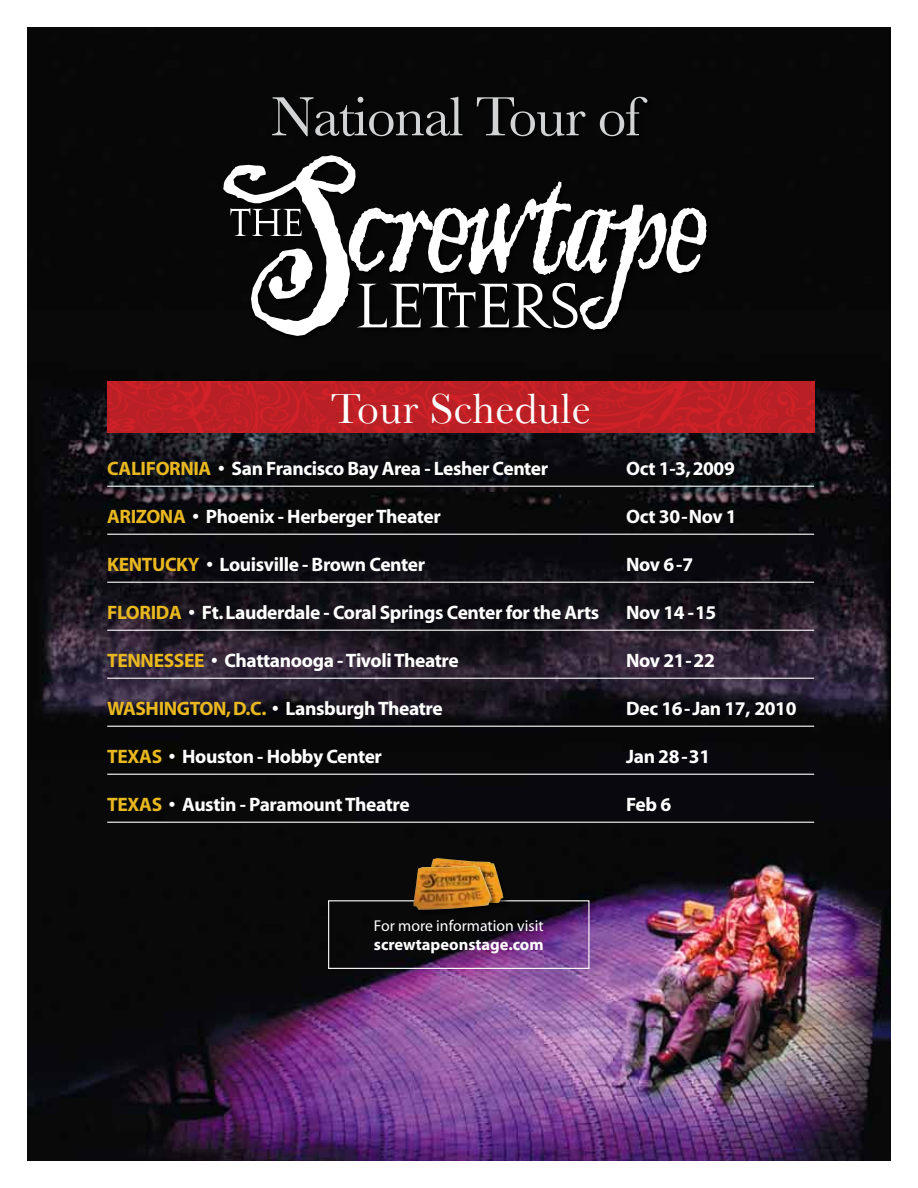
<style>
.page{position:relative;width:918px;height:1188px;background:#fff}
.page>*{position:absolute;margin:0;border:0;box-sizing:border-box;transform-origin:0 0}
.t1{font:57.3px "Baskerville";letter-spacing:-.02em;color:#d1d3d4}
.t2{font:43.95px "Baskerville";letter-spacing:.01em;color:#fff}
.t3{font:700 19.5px "Myriad";letter-spacing:-.02em;color:#fff}
.t4{font:700 16.5px "Myriad";color:#fff}
.t5{font:15.75px "Myriad";color:#fff}
.s1{color:#e9b820}
</style>
<div class="page">
<img style="left:27px;top:27px;width:864px;height:1134px">
<img style="left:107px;top:382px;width:707px;height:50px">
<hr style="left:107px;top:486px;width:707px;height:1px;background:#fff">
<hr style="left:107px;top:534px;width:707px;height:1px;background:#fff">
<hr style="left:107px;top:582px;width:707px;height:1px;background:#fff">
<hr style="left:107px;top:630px;width:707px;height:1px;background:#fff">
<hr style="left:107px;top:678px;width:707px;height:1px;background:#fff">
<hr style="left:107px;top:726px;width:707px;height:1px;background:#fff">
<hr style="left:107px;top:774px;width:707px;height:1px;background:#fff">
<hr style="left:107px;top:822px;width:707px;height:1px;background:#fff">
<div style="left:328px;top:900px;width:262px;height:69px;border:1px solid #fff"></div>
<div style="left:424px;top:858px;width:85px;height:52px;background:#090909"></div>
<img style="left:431px;top:858px;width:73px;height:45px">
<div style="left:413px;top:865px;width:86px;height:52px;background:#000;opacity:.5"></div>
<img style="left:413px;top:865px;width:80px;height:45px">
<div style="left:271px;top:96px;width:381px;height:45px;background:#000"></div>
<div style="left:222px;top:154px;width:490px;height:187px;background:#090909"></div>
<svg style="left:223px;top:155px;width:484px;height:181px"></svg>
<h1 class="t1" style="left:271px;top:83px;width:371px">National Tour of</h1>
<h2 class="t2" style="left:331px;top:383px;width:261px">Tour Schedule</h2>
<p class="t3" style="left:107px;top:458px;width:488px"><span class="s1">California</span> • San Francisco Bay Area - Lesher Center O</p>
<p class="t3" style="left:640px;top:458px;width:96px">ct 1-3, 2009</p>
<p class="t3" style="left:107px;top:506px;width:335px"><span class="s1">Arizona</span> • Phoenix - Herberger Theater</p>
<p class="t3" style="left:626px;top:506px;width:112px">Oct 30-Nov 1</p>
<p class="t3" style="left:107px;top:554px;width:320px"><span class="s1">Kentucky</span> • Louisville - Brown Center</p>
<p class="t3" style="left:626px;top:554px;width:69px">Nov 6-7</p>
<p class="t3" style="left:107px;top:602px;width:611px"><span class="s1">Florida</span> • Ft. Lauderdale - Coral Springs Center for the Arts Nov 14 -15</p>
<p class="t3" style="left:107px;top:650px;width:353px"><span class="s1">Tennessee</span> • Chattanooga - Tivoli Theatre</p>
<p class="t3" style="left:626px;top:650px;width:90px">Nov 21-22</p>
<p class="t3" style="left:107px;top:698px;width:337px"><span class="s1">Wash ington, D.C.</span> • Lansburgh Theatre</p>
<p class="t3" style="left:626px;top:698px;width:172px">Dec 16 - Jan 17, 2010</p>
<p class="t3" style="left:107px;top:746px;width:276px"><span class="s1">Texas</span> • Houston - Hobby Center</p>
<p class="t3" style="left:626px;top:746px;width:85px">Jan 28-31</p>
<p class="t3" style="left:107px;top:794px;width:304px"><span class="s1">Texas</span> • Austin - Paramount Theatre</p>
<p class="t3" style="left:626px;top:794px;width:46px">Feb 6</p>
<p class="t5" style="left:374px;top:918px;width:171px">For more information visit</p>
<p class="t4" style="left:374px;top:936px;width:171px">screwtapeonstage.com</p>
</div>
